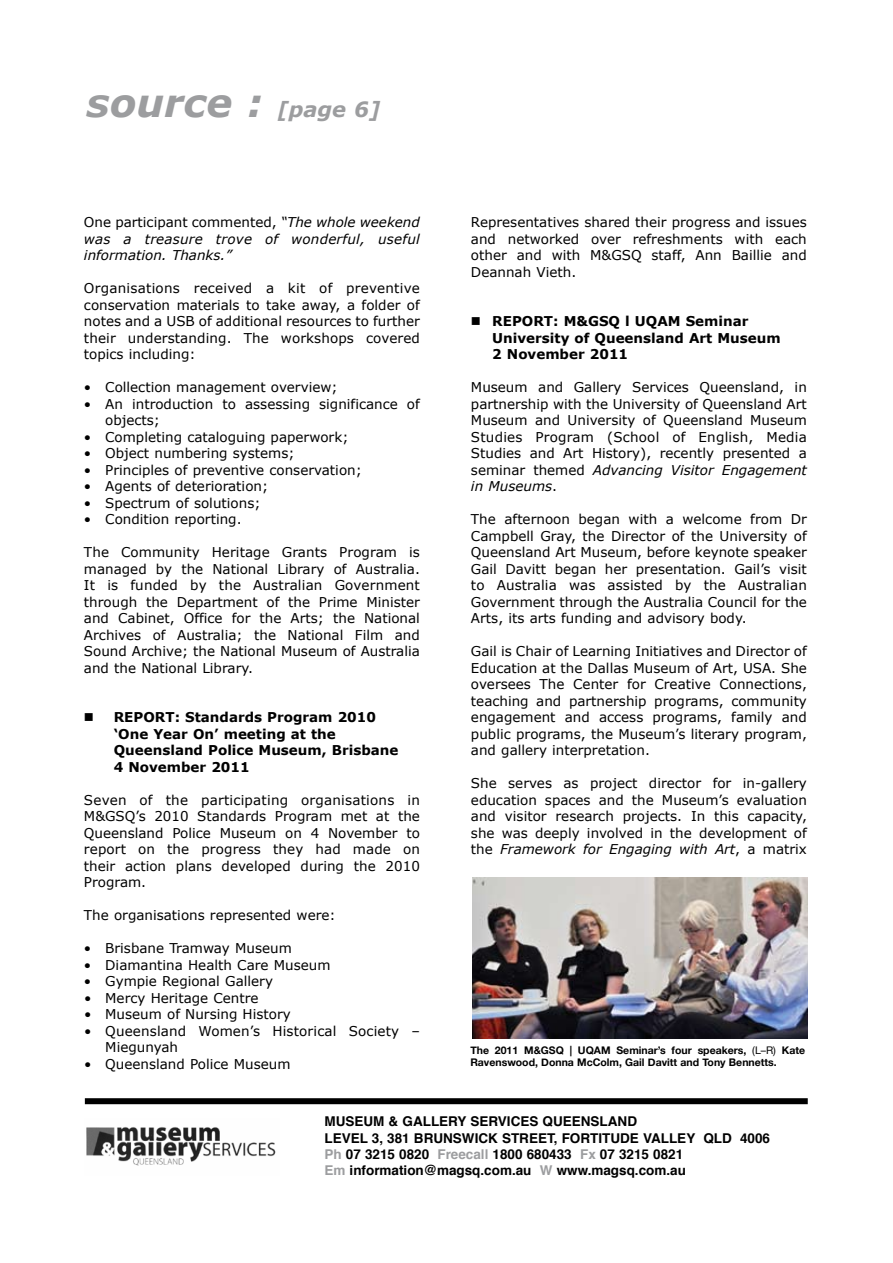
<style>
.page{position:relative;width:893px;height:1263px;background:#fff}
.page>*{position:absolute;margin:0;border:0;box-sizing:border-box;transform-origin:0 0}
.t1{font:italic 700 39px "Verdana";color:#9c9d9f}
.t2{font:13.5px/16.5px "Verdana";color:#000;text-align:justify}
.t3{font:700 13.5px/16.2px "Helvetica";color:#000}
.t4{font:700 13.5px/16.5px "Verdana";color:#000}
.t5{font:italic 13.5px/16.5px "Verdana";letter-spacing:.015em;color:#000;text-align:justify}
.t6{font:700 10.5px/12.6px "Helvetica Neue";color:#000}
.s1{font-size:21px}
.s2{font-style:normal}
.s3{font-style:italic}
.s4{font-weight:400}
.s5{color:#9c9d9f}
</style>
<div class="page">
<img style="left:86px;top:1127px;width:190px;height:39px">
<div style="left:85px;top:1098px;width:723px;height:6px;background:#000"></div>
<img style="left:472px;top:877px;width:336px;height:161px">
<h1 class="t1" style="left:87px;top:78px;width:295px">source : <span class="s1">[page 6]</span></h1>
<p class="t5" style="left:84px;top:214px;width:337px"><span class="s2">One participant commented,</span> “The whole weekend was a treasure trove of wonderful, useful information. Thanks.”</p>
<p class="t2" style="left:84px;top:280px;width:337px">Organisations received a kit of preventive conservation materials to take away, a folder of notes and a USB of additional resources to further their understanding. The workshops covered topics including:</p>
<p class="t2" style="left:84px;top:379px;width:255px">• Collection management overview;</p>
<p class="t2" style="left:105px;top:395px;width:316px;text-indent:-21px">• An introduction to assessing significance of objects;</p>
<p class="t2" style="left:84px;top:428px;width:266px">• Completing cataloguing paperwork;</p>
<p class="t2" style="left:84px;top:445px;width:212px">• Object numbering systems;</p>
<p class="t2" style="left:84px;top:461px;width:279px">• Principles of preventive conservation;</p>
<p class="t2" style="left:84px;top:478px;width:186px">• Agents of deterioration;</p>
<p class="t2" style="left:84px;top:494px;width:178px">• Spectrum of solutions;</p>
<p class="t2" style="left:84px;top:511px;width:159px">• Condition reporting.</p>
<p class="t2" style="left:84px;top:544px;width:337px">The Community Heritage Grants Program is managed by the National Library of Australia.<br>It is funded by the Australian Government through the Department of the Prime Minister and Cabinet, Office for the Arts; the National Archives of Australia; the National Film and Sound Archive; the National Museum of Australia and the National Library.</p>
<p class="t4" style="left:114px;top:709px;width:286px;text-indent:-30px">■ REPORT: Standards Program 2010 ‘One Year On’ meeting at the<br>Queensland Police Museum, Brisbane<br>4 November 2011</p>
<p class="t2" style="left:84px;top:791px;width:337px">Seven of the participating organisations in M&amp;GSQ’s 2010 Standards Program met at the Queensland Police Museum on 4 November to report on the progress they had made on their action plans developed during the 2010<br>Program.</p>
<p class="t2" style="left:84px;top:906px;width:253px">The organisations represented were:</p>
<p class="t2" style="left:84px;top:939px;width:209px">• Brisbane Tramway Museum</p>
<p class="t2" style="left:84px;top:956px;width:248px">• Diamantina Health Care Museum</p>
<p class="t2" style="left:84px;top:972px;width:190px">• Gympie Regional Gallery</p>
<p class="t2" style="left:84px;top:989px;width:176px">• Mercy Heritage Centre</p>
<p class="t2" style="left:84px;top:1005px;width:208px">• Museum of Nursing History</p>
<p class="t2" style="left:105px;top:1022px;width:316px;text-indent:-21px">• Queensland Women’s Historical Society –<br>Miegunyah</p>
<p class="t2" style="left:84px;top:1055px;width:208px">• Queensland Police Museum</p>
<p class="t2" style="left:471px;top:213px;width:337px">Representatives shared their progress and issues and networked over refreshments with each other and with M&amp;GSQ staff, Ann Baillie and Deannah Vieth.</p>
<p class="t4" style="left:492px;top:312px;width:290px;text-indent:-21px">■ REPORT: M&amp;GSQ l UQAM Seminar<br>University of Queensland Art Museum<br>2 November 2011</p>
<p class="t2" style="left:471px;top:378px;width:337px">Museum and Gallery Services Queensland, in partnership with the University of Queensland Art Museum and University of Queensland Museum Studies Program (School of English, Media Studies and Art History), recently presented a seminar themed <span class="s3">Advancing Visitor Engagement in Museums</span>.</p>
<p class="t2" style="left:471px;top:510px;width:337px">The afternoon began with a welcome from Dr Campbell Gray, the Director of the University of Queensland Art Museum, before keynote speaker Gail Davitt began her presentation. Gail’s visit to Australia was assisted by the Australian Government through the Australia Council for the Arts, its arts funding and advisory body.</p>
<p class="t2" style="left:471px;top:642px;width:337px">Gail is Chair of Learning Initiatives and Director of Education at the Dallas Museum of Art, USA. She oversees The Center for Creative Connections, teaching and partnership programs, community engagement and access programs, family and public programs, the Museum’s literary program, and gallery interpretation.</p>
<p class="t2" style="left:471px;top:774px;width:337px">She serves as project director for in-gallery education spaces and the Museum’s evaluation and visitor research projects. In this capacity, she was deeply involved in the development of the <span class="s3">Framework for Engaging with Art</span>, a matrix</p>
<p class="t6" style="left:470px;top:1043px;width:336px">The 2011 M&amp;GSQ | UQAM Seminar’s four speakers, <span class="s4">(L–R)</span> Kate<br>Ravenswood, Donna McColm, Gail Davitt and Tony Bennetts.</p>
<p class="t3" style="left:324px;top:1113px;width:447px">MUSEUM &amp; GALLERY SERVICES QUEENSLAND<br>LEVEL 3, 381 BRUNSWICK STREET, FORTITUDE VALLEY QLD 4006<br><span class="s5">Ph</span> 07 3215 0820 <span class="s5">Freecall</span> 1800 680433 <span class="s5">Fx</span> 07 3215 0821<br><span class="s5">Em</span> information@magsq.com.au <span class="s5">W</span> www.magsq.com.au</p>
</div>
